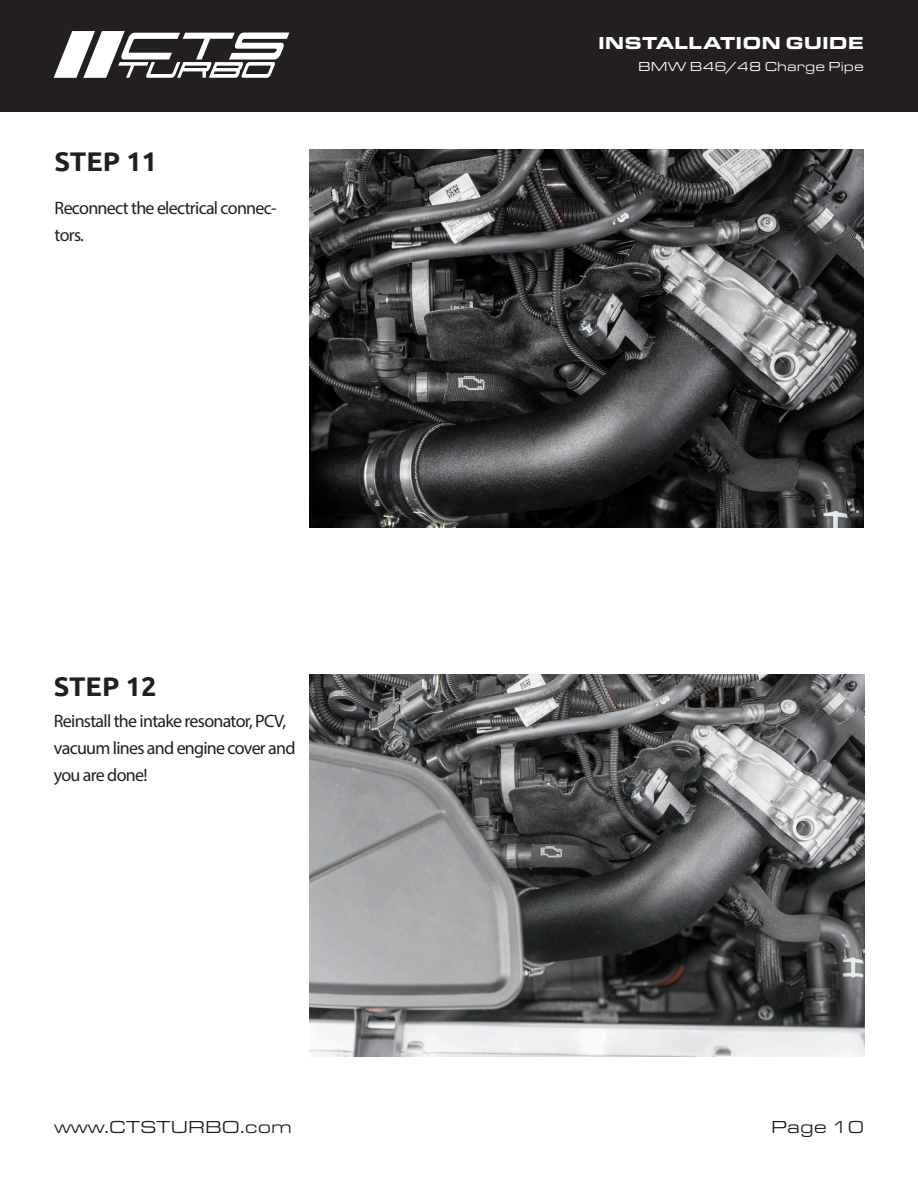
<style>
.page{position:relative;width:918px;height:1188px;background:#fff}
.page>*{position:absolute;margin:0;border:0;box-sizing:border-box;transform-origin:0 0}
.Ubuntu-Header{font:700 27px "Ubuntu";color:#231f20}
.Ubuntu-Text_Body{font:18px/27px "Myriad Pro";letter-spacing:-.04em;color:#231f20}
.t1{font:18px "Eurostile Ext";color:#231f20}
.t2{font:900 18px "Eurostile Ext";color:#fff}
.t3{font:13.5px "Eurostile Ext";color:#fff}
</style>
<div class="page">
<div style="left:0;top:0;width:918px;height:112px;background:#231f20"></div>
<svg style="left:54px;top:31px;width:235px;height:47px"></svg>
<img style="left:309px;top:675px;width:556px;height:382px">
<img style="left:309px;top:150px;width:555px;height:378px">
<p class="t2" style="left:598px;top:29px;width:267px">INSTALLATION GUIDE</p>
<p class="Ubuntu-Header" style="left:55px;top:145px;width:104px">STEP 11</p>
<p class="Ubuntu-Text_Body" style="left:55px;top:195px;width:224px">Reconnect the electrical connec&shy;tors.</p>
<p class="Ubuntu-Header" style="left:54px;top:670px;width:104px">STEP 12</p>
<p class="Ubuntu-Text_Body" style="left:54px;top:707px;width:243px">Reinstall the intake resonator, PCV, vacuum lines and engine cover and you are done!</p>
<p class="t3" style="left:638px;top:58px;width:227px">BMW B46/48 Charge Pipe</p>
<p class="t1" style="left:54px;top:1115px;width:240px">www.CTSTURBO.com</p>
<p class="t1" style="left:771px;top:1115px;width:94px">Page 10</p>
</div>
